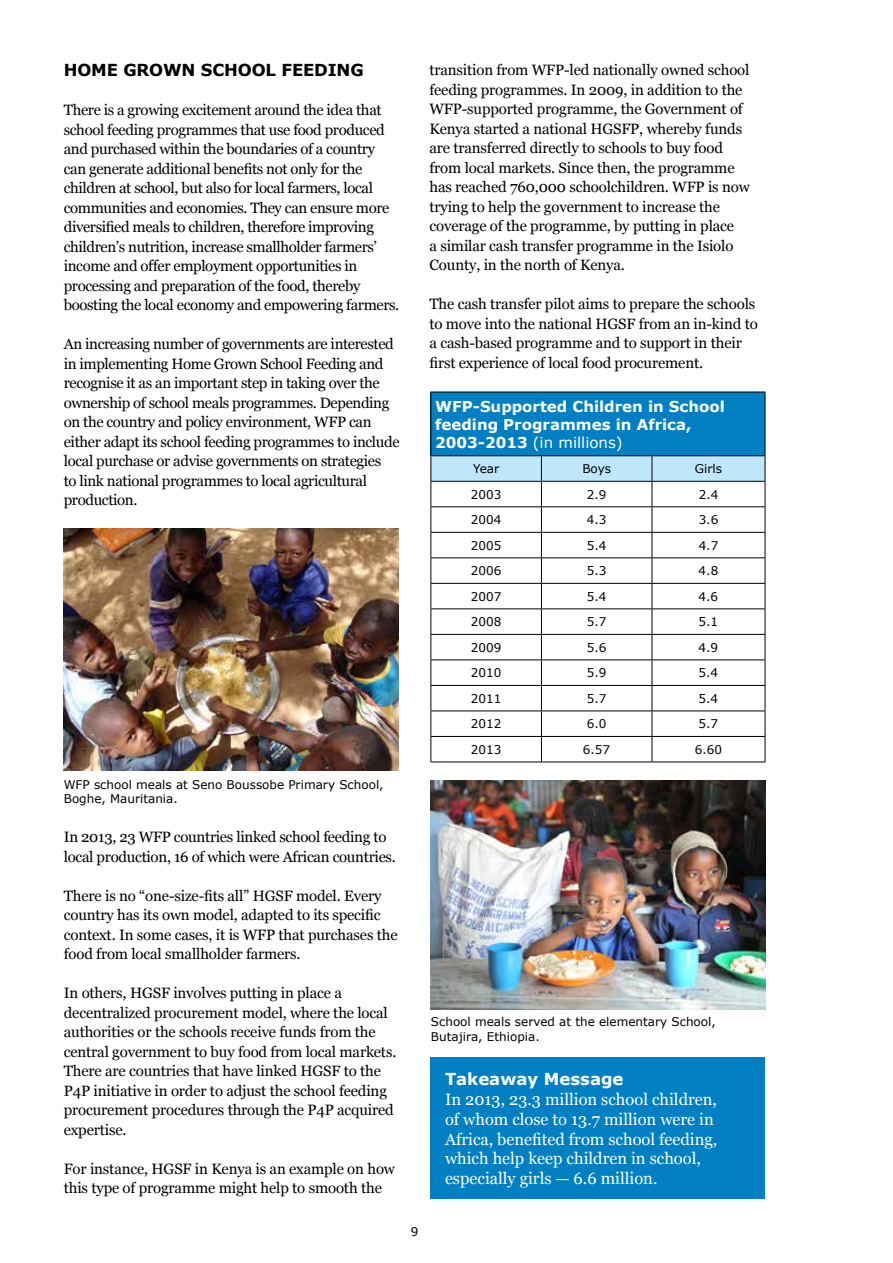
<style>
.page{position:relative;width:893px;height:1263px;background:#fff}
.page>*{position:absolute;margin:0;border:0;box-sizing:border-box;transform-origin:0 0}
.t1{font:16.5px/19.8px "Georgia";color:#fff}
.t2{font:700 16.5px "Verdana";letter-spacing:-.01em;color:#000}
.t3{font:700 16.5px "Verdana";color:#fff}
.t4{font:15px/19.5px "Georgia";letter-spacing:-.01em;color:#000}
.t5{font:700 15px/18px "Verdana";color:#fff}
.t6{font:12px/14.4px "Verdana";color:#000}
.s1{font-weight:400}
</style>
<div class="page">
<img style="left:64px;top:529px;width:335px;height:241px">
<img style="left:431px;top:781px;width:334px;height:228px">
<div style="left:431px;top:392px;width:334px;height:64px;background:#0080c3"></div>
<hr style="left:430px;top:392px;width:111px;height:1px;background:#000">
<hr style="left:430px;top:392px;width:1px;height:63px;background:#000">
<hr style="left:541px;top:392px;width:111px;height:1px;background:#000">
<hr style="left:652px;top:392px;width:113px;height:1px;background:#000">
<hr style="left:765px;top:392px;width:1px;height:63px;background:#000">
<hr style="left:430px;top:455px;width:111px;height:1px;background:#000">
<hr style="left:541px;top:455px;width:111px;height:1px;background:#000">
<hr style="left:652px;top:455px;width:113px;height:1px;background:#000">
<svg style="left:430px;top:456px;width:336px;height:305px"></svg>
<hr style="left:430px;top:761px;width:111px;height:1px;background:#000">
<hr style="left:541px;top:761px;width:111px;height:1px;background:#000">
<hr style="left:652px;top:761px;width:113px;height:1px;background:#000">
<div style="left:430px;top:1057px;width:335px;height:142px;background:#0080c3"></div>
<p class="t2" style="left:64px;top:59px;width:301px">HOME GROWN SCHOOL FEEDING</p>
<p class="t4" style="left:64px;top:100px;width:337px">There is a growing excitement around the idea that school feeding programmes that use food produced and purchased within the boundaries of a country can generate additional benefits not only for the children at school, but also for local farmers, local communities and economies. They can ensure more diversified meals to children, therefore improving children’s nutrition, increase smallholder farmers’ income and offer employment opportunities in processing and preparation of the food, thereby boosting the local economy and empowering farmers.</p>
<p class="t4" style="left:64px;top:334px;width:337px">An increasing number of governments are interested in implementing Home Grown School Feeding and recognise it as an important step in taking over the ownership of school meals programmes. Depending on the country and policy environment, WFP can either adapt its school feeding programmes to include local purchase or advise governments on strategies<br>to link national programmes to local agricultural production.</p>
<p class="t6" style="left:64px;top:777px;width:321px">WFP school meals at Seno Boussobe Primary School,<br>Boghe, Mauritania.</p>
<p class="t4" style="left:64px;top:826px;width:334px">In 2013, 23 WFP countries linked school feeding to local production, 16 of which were African countries.</p>
<p class="t4" style="left:64px;top:885px;width:335px">There is no “one-size-fits all” HGSF model. Every country has its own model, adapted to its specific context. In some cases, it is WFP that purchases the food from local smallholder farmers.</p>
<p class="t4" style="left:64px;top:982px;width:334px">In others, HGSF involves putting in place a decentralized procurement model, where the local authorities or the schools receive funds from the central government to buy food from local markets.<br>There are countries that have linked HGSF to the P4P initiative in order to adjust the school feeding procurement procedures through the P4P acquired expertise.</p>
<p class="t4" style="left:64px;top:1158px;width:333px">For instance, HGSF in Kenya is an example on how this type of programme might help to smooth the</p>
<p class="t4" style="left:429px;top:60px;width:322px">transition from WFP-led nationally owned school feeding programmes. In 2009, in addition to the WFP-supported programme, the Government of Kenya started a national HGSFP, whereby funds are transferred directly to schools to buy food from local markets. Since then, the programme has reached 760,000 schoolchildren. WFP is now trying to help the government to increase the coverage of the programme, by putting in place<br>a similar cash transfer programme in the Isiolo County, in the north of Kenya.</p>
<p class="t4" style="left:429px;top:294px;width:330px">The cash transfer pilot aims to prepare the schools to move into the national HGSF from an in-kind to a cash-based programme and to support in their first experience of local food procurement.</p>
<p class="t5" style="left:435px;top:397px;width:291px">WFP-Supported Children in School feeding Programmes in Africa,<br>2003-2013 <span class="s1">(in millions)</span></p>
<p class="t6" style="left:473px;top:461px;width:28px">Year</p>
<p class="t6" style="left:582px;top:461px;width:30px">Boys</p>
<p class="t6" style="left:695px;top:461px;width:29px">Girls</p>
<p class="t6" style="left:471px;top:487px;width:32px">2003</p>
<p class="t6" style="left:587px;top:487px;width:21px">2.9</p>
<p class="t6" style="left:699px;top:487px;width:21px">2.4</p>
<p class="t6" style="left:471px;top:512px;width:32px">2004</p>
<p class="t6" style="left:587px;top:512px;width:21px">4.3</p>
<p class="t6" style="left:699px;top:512px;width:21px">3.6</p>
<p class="t6" style="left:471px;top:538px;width:32px">2005</p>
<p class="t6" style="left:587px;top:538px;width:21px">5.4</p>
<p class="t6" style="left:699px;top:538px;width:21px">4.7</p>
<p class="t6" style="left:471px;top:563px;width:32px">2006</p>
<p class="t6" style="left:587px;top:563px;width:21px">5.3</p>
<p class="t6" style="left:699px;top:563px;width:21px">4.8</p>
<p class="t6" style="left:471px;top:589px;width:32px">2007</p>
<p class="t6" style="left:587px;top:589px;width:21px">5.4</p>
<p class="t6" style="left:699px;top:589px;width:21px">4.6</p>
<p class="t6" style="left:471px;top:614px;width:32px">2008</p>
<p class="t6" style="left:587px;top:614px;width:21px">5.7</p>
<p class="t6" style="left:699px;top:614px;width:21px">5.1</p>
<p class="t6" style="left:471px;top:640px;width:32px">2009</p>
<p class="t6" style="left:587px;top:640px;width:21px">5.6</p>
<p class="t6" style="left:699px;top:640px;width:21px">4.9</p>
<p class="t6" style="left:471px;top:665px;width:32px">2010</p>
<p class="t6" style="left:587px;top:665px;width:21px">5.9</p>
<p class="t6" style="left:699px;top:665px;width:21px">5.4</p>
<p class="t6" style="left:471px;top:691px;width:32px">2011</p>
<p class="t6" style="left:587px;top:691px;width:21px">5.7</p>
<p class="t6" style="left:699px;top:691px;width:21px">5.4</p>
<p class="t6" style="left:471px;top:717px;width:32px">2012</p>
<p class="t6" style="left:587px;top:717px;width:21px">6.0</p>
<p class="t6" style="left:699px;top:717px;width:21px">5.7</p>
<p class="t6" style="left:471px;top:742px;width:32px">2013</p>
<p class="t6" style="left:583px;top:742px;width:29px">6.57</p>
<p class="t6" style="left:695px;top:742px;width:29px">6.60</p>
<p class="t6" style="left:431px;top:1014px;width:286px">School meals served at the elementary School,<br>Butajira, Ethiopia.</p>
<p class="t3" style="left:445px;top:1067px;width:180px">Takeaway Message</p>
<p class="t1" style="left:445px;top:1089px;width:274px">In 2013, 23.3 million school children, of whom close to 13.7 million were in Africa, benefited from school feeding, which help keep children in school, especially girls — 6.6 million.</p>
<p class="t6" style="left:411px;top:1224px;width:9px">9</p>
</div>
